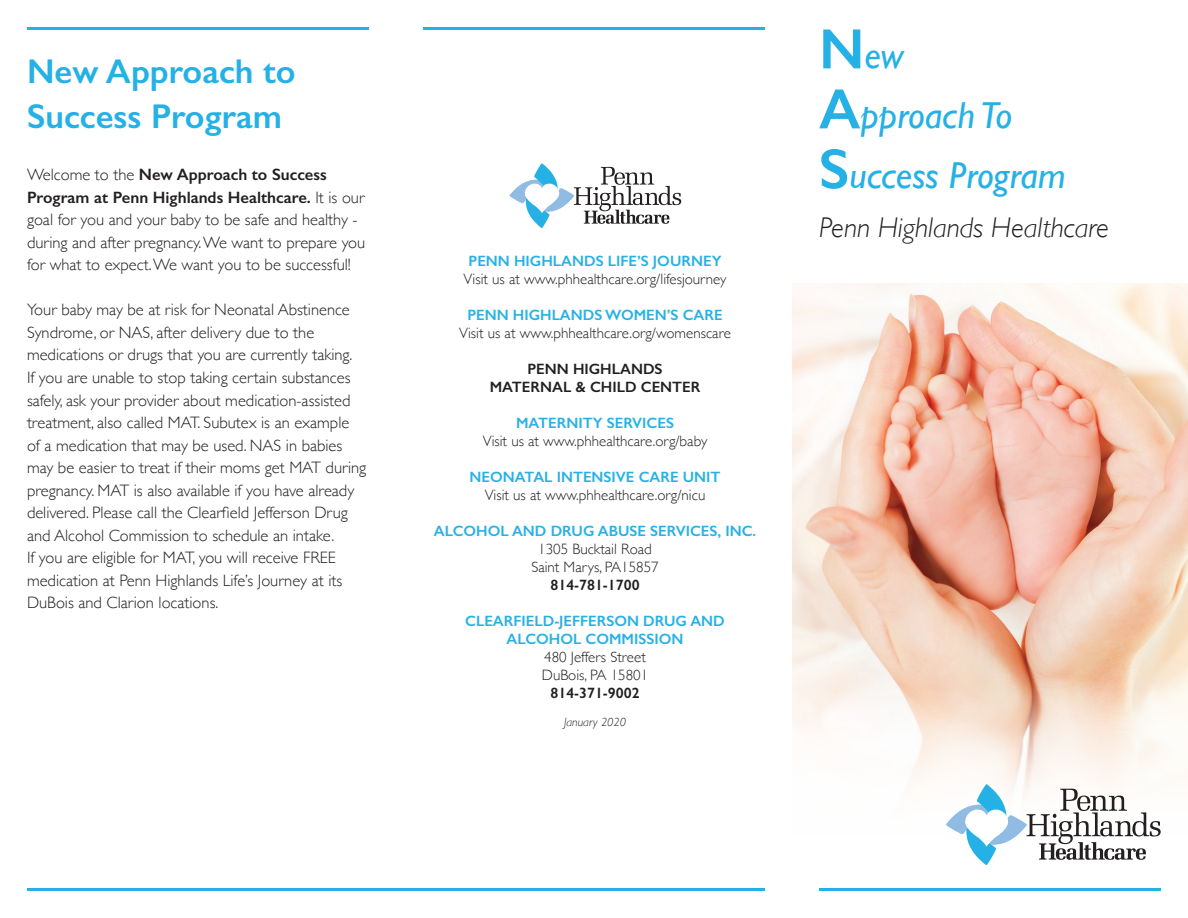
<style>
.page{position:relative;width:1188px;height:918px;background:#fff}
.page>*{position:absolute;margin:0;border:0;box-sizing:border-box;transform-origin:0 0}
.t1{font:italic 37.5px/60px "Gill Sans";color:#26b1e6}
.t2{font:600 34.5px/45px "Gill Sans";color:#26b1e6}
.t3{font:italic 300 28.5px "Gill Sans";color:#231f20}
.t4{font:300 16.5px/22.5px "Gill Sans";color:#231f20}
.t5{font:300 15px/18px "Gill Sans";color:#231f20;text-align:center}
.t6{font:600 15px/18px "Gill Sans";color:#26b1e6;text-align:center}
.t7{font:600 15px/18px "Gill Sans";color:#231f20;text-align:center}
.t8{font:italic 300 12px "Gill Sans";color:#231f20}
.s1{font-weight:600}
.s2{font-weight:600;font-style:normal;font-size:57px}
</style>
<div class="page">
<img style="left:792px;top:283px;width:396px;height:503px">
<hr style="left:423px;top:27px;width:342px;height:3px;background:#26b1e6">
<svg style="left:945px;top:784px;width:216px;height:82px"></svg>
<hr style="left:27px;top:27px;width:342px;height:3px;background:#26b1e6">
<hr style="left:819px;top:888px;width:342px;height:3px;background:#26b1e6">
<hr style="left:27px;top:888px;width:738px;height:3px;background:#26b1e6">
<svg style="left:509px;top:163px;width:172px;height:66px"></svg>
<h2 class="t2" style="left:27px;top:49px;width:270px">New Approach to<br>Success Program</h2>
<p class="t4" style="left:27px;top:163px;width:340px">Welcome to the <span class="s1">New Approach to Success Program at Penn Highlands Healthcare.</span> It is our goal for you and your baby to be safe and healthy - during and after pregnancy. We want to prepare you for what to expect. We want you to be successful!</p>
<p class="t4" style="left:27px;top:298px;width:341px">Your baby may be at risk for Neonatal Abstinence Syndrome, or NAS, after delivery due to the medications or drugs that you are currently taking.<br>If you are unable to stop taking certain substances safely, ask your provider about medication-assisted treatment, also called MAT. Subutex is an example of a medication that may be used. NAS in babies may be easier to treat if their moms get MAT during pregnancy. MAT is also available if you have already delivered. Please call the Clearfield Jefferson Drug and Alcohol Commission to schedule an intake.<br>If you are eligible for MAT, you will receive FREE medication at Penn Highlands Life’s Journey at its DuBois and Clarion locations.</p>
<p class="t6" style="left:469px;top:252px;width:254px">PENN HIGHLANDS LIFE’S JOURNEY</p>
<p class="t5" style="left:464px;top:269px;width:264px">Visit us at www.phhealthcare.org/lifesjourney</p>
<p class="t6" style="left:467px;top:306px;width:257px">PENN HIGHLANDS WOMEN’S CARE</p>
<p class="t5" style="left:459px;top:323px;width:273px">Visit us at www.phhealthcare.org/womenscare</p>
<p class="t7" style="left:490px;top:360px;width:212px">PENN HIGHLANDS<br>MATERNAL &amp; CHILD CENTER</p>
<p class="t6" style="left:516px;top:414px;width:160px">MATERNITY SERVICES</p>
<p class="t5" style="left:483px;top:431px;width:226px">Visit us at www.phhealthcare.org/baby</p>
<p class="t6" style="left:470px;top:468px;width:253px">NEONATAL INTENSIVE CARE UNIT</p>
<p class="t5" style="left:485px;top:485px;width:222px">Visit us at www.phhealthcare.org/nicu</p>
<p class="t6" style="left:434px;top:522px;width:324px">ALCOHOL AND DRUG ABUSE SERVICES, INC.</p>
<p class="t5" style="left:531px;top:539px;width:129px">1305 Bucktail Road<br>Saint Marys, PA15857</p>
<p class="t7" style="left:551px;top:576px;width:91px">814-781-1700</p>
<p class="t6" style="left:465px;top:612px;width:261px">CLEARFIELD-JEFFERSON DRUG AND<br>ALCOHOL COMMISSION</p>
<p class="t5" style="left:542px;top:647px;width:108px;text-align:left">480 Jeffers Street<br>DuBois, PA 15801</p>
<p class="t7" style="left:551px;top:684px;width:91px">814-371-9002</p>
<p class="t8" style="left:564px;top:716px;width:63px">January 2020</p>
<h1 class="t1" style="left:819px;top:26px;width:248px"><span class="s2">N</span>ew<br><span class="s2">A</span>pproach To<br><span class="s2">S</span>uccess Program</h1>
<h3 class="t3" style="left:819px;top:211px;width:291px">Penn Highlands Healthcare</h3>
</div>
